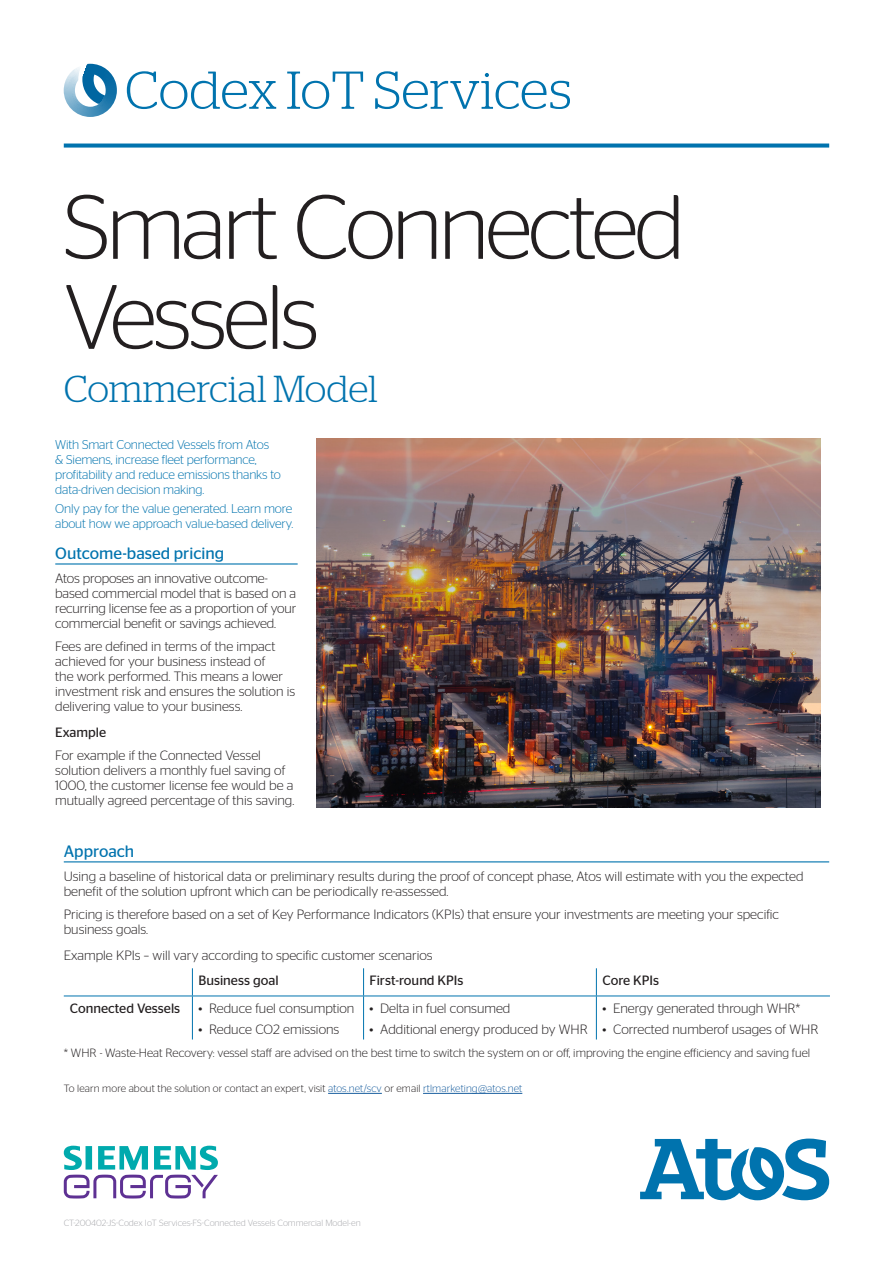
<style>
.page{position:relative;width:893px;height:1263px;background:#fff}
.page>*{position:absolute;margin:0;border:0;box-sizing:border-box;transform-origin:0 0}
.Cover_Title{font:300 91.2px/90px "Stag Sans";letter-spacing:-.04em;color:#231f20}
.Composite_Name{font:300 53.25px "Stag";color:#0073ae}
.t1{font:300 37.5px "Stag";color:#0073ae}
.Chapter_Title{font:16.5px "Stag Sans";color:#0073ae}
.Body_Copy{font:300 13.5px/15px "Stag Sans";color:#231f20}
.Body_Copy-2{font:13.5px "Stag Sans";color:#231f20}
.Body_Copy-3{font:300 12.75px/15px "Stag Sans";letter-spacing:-.01em;color:#0073ae}
.Body_Copy-4{font:300 12px "Stag Sans";color:#231f20}
.For_more_information{font:300 10.5px "Stag Sans";letter-spacing:.01em;color:#231f20}
.ID_Document{font:300 9px "Stag Sans";color:#a8a9ad}
.s1{color:#175d9e}
</style>
<div class="page">
<hr style="left:64px;top:861px;width:765px;height:1px;background:#0073ae">
<svg style="left:363px;top:968px;width:1px;height:27px"></svg>
<svg style="left:596px;top:968px;width:1px;height:27px"></svg>
<hr style="left:364px;top:995px;width:232px;height:1px;background:#0073ae">
<hr style="left:596px;top:995px;width:234px;height:1px;background:#0073ae">
<hr style="left:596px;top:996px;width:1px;height:43px;background:#0073ae">
<hr style="left:64px;top:995px;width:128px;height:1px;background:#0073ae">
<hr style="left:192px;top:995px;width:172px;height:1px;background:#0073ae">
<hr style="left:192px;top:996px;width:1px;height:43px;background:#0073ae">
<hr style="left:363px;top:996px;width:1px;height:43px;background:#0073ae">
<svg style="left:192px;top:968px;width:1px;height:27px"></svg>
<hr style="left:55px;top:563px;width:243px;height:1px;background:#0073ae">
<img style="left:317px;top:439px;width:504px;height:369px">
<svg style="left:640px;top:1138px;width:189px;height:62px"></svg>
<svg style="left:64px;top:64px;width:53px;height:53px"></svg>
<svg style="left:64px;top:144px;width:765px;height:4px;background:#1b81b6"></svg>
<svg style="left:64px;top:1146px;width:154px;height:52px"></svg>
<hr style="left:328px;top:1093px;width:54px;height:1px;background:#175d9e">
<hr style="left:423px;top:1093px;width:99px;height:1px;background:#175d9e">
<p class="Composite_Name" style="left:125px;top:60px;width:448px">Codex IoT Services</p>
<p class="Cover_Title" style="left:64px;top:181px;width:623px">Smart Connected<br>Vessels</p>
<p class="t1" style="left:64px;top:368px;width:316px">Commercial Model</p>
<p class="Body_Copy-3" style="left:55px;top:437px;width:227px">With Smart Connected Vessels from Atos<br>&amp; Siemens, increase fleet performance, profitability and reduce emissions thanks to data-driven decision making.</p>
<p class="Body_Copy-3" style="left:55px;top:501px;width:239px">Only pay for the value generated. Learn more about how we approach value-based delivery.</p>
<p class="Chapter_Title" style="left:55px;top:544px;width:170px">Outcome-based pricing</p>
<p class="Body_Copy" style="left:55px;top:570px;width:243px">Atos proposes an innovative outcome&shy;based commercial model that is based on a recurring license fee as a proportion of your commercial benefit or savings achieved.</p>
<p class="Body_Copy" style="left:55px;top:639px;width:241px">Fees are defined in terms of the impact achieved for your business instead of<br>the work performed. This means a lower investment risk and ensures the solution is delivering value to your business.</p>
<p class="Body_Copy-2" style="left:55px;top:724px;width:53px">Example</p>
<p class="Body_Copy" style="left:55px;top:748px;width:241px">For example if the Connected Vessel solution delivers a monthly fuel saving of 1000, the customer license fee would be a mutually agreed percentage of this saving.</p>
<p class="Chapter_Title" style="left:64px;top:842px;width:72px">Approach</p>
<p class="Body_Copy" style="left:64px;top:868px;width:741px">Using a baseline of historical data or preliminary results during the proof of concept phase, Atos will estimate with you the expected benefit of the solution upfront which can be periodically re-assessed.</p>
<p class="Body_Copy" style="left:64px;top:907px;width:717px">Pricing is therefore based on a set of Key Performance Indicators (KPIs) that ensure your investments are meeting your specific business goals.</p>
<p class="Body_Copy" style="left:64px;top:947px;width:370px">Example KPIs – will vary according to specific customer scenarios</p>
<p class="Body_Copy-2" style="left:198px;top:973px;width:82px">Business goal</p>
<p class="Body_Copy-2" style="left:370px;top:973px;width:95px">First-round KPIs</p>
<p class="Body_Copy-2" style="left:602px;top:973px;width:58px">Core KPIs</p>
<p class="Body_Copy-2" style="left:70px;top:1000px;width:112px">Connected Vessels</p>
<p class="Body_Copy" style="left:198px;top:1000px;width:157px">• Reduce fuel consumption</p>
<p class="Body_Copy" style="left:198px;top:1021px;width:142px">• Reduce CO2 emissions</p>
<p class="Body_Copy" style="left:370px;top:1000px;width:142px">• Delta in fuel consumed</p>
<p class="Body_Copy" style="left:370px;top:1021px;width:220px">• Additional energy produced by WHR</p>
<p class="Body_Copy" style="left:602px;top:1000px;width:199px">• Energy generated through WHR*</p>
<p class="Body_Copy" style="left:602px;top:1021px;width:218px">• Corrected numberof usages of WHR</p>
<p class="Body_Copy-4" style="left:64px;top:1046px;width:748px">* WHR - Waste-Heat Recovery: vessel staff are advised on the best time to switch the system on or off, improving the engine efficiency and saving fuel</p>
<p class="For_more_information" style="left:64px;top:1083px;width:460px">To learn more about the solution or contact an expert, visit <span class="s1">atos.net/scv</span> or email <span class="s1">rtlmarketing@atos.net</span></p>
<p class="ID_Document" style="left:64px;top:1218px;width:298px">CT-200402-JS-Codex IoT Services-FS-Connected Vessels Commercial Model-en</p>
</div>
